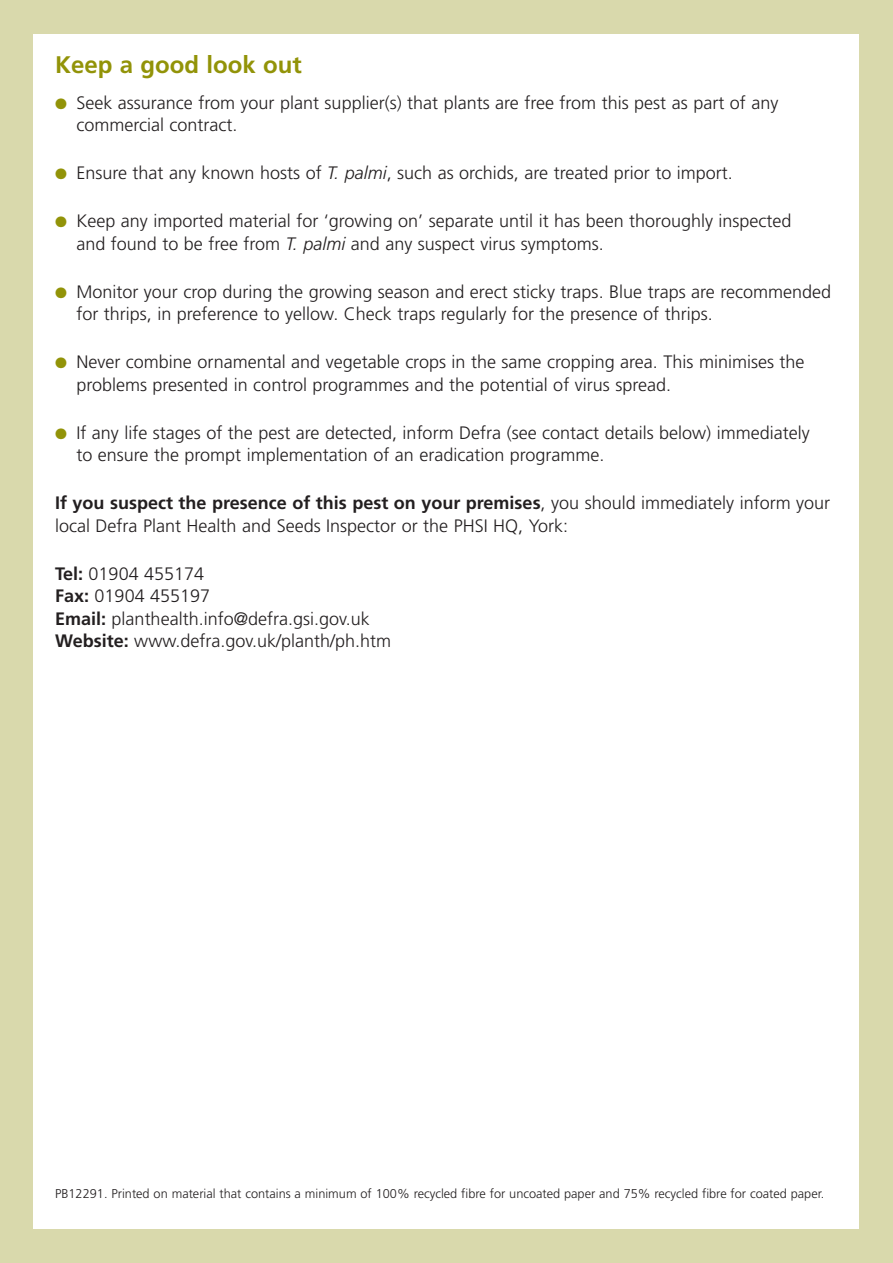
<style>
.page{position:relative;width:893px;height:1263px;background:#fff}
.page>*{position:absolute;margin:0;border:0;box-sizing:border-box;transform-origin:0 0}
.t1{font:700 24px "Frutiger";color:#929308}
.t2{font:300 18px/22.5px "Frutiger";color:#231f20}
.t3{font:300 12.75px "Frutiger";color:#231f20}
.s1{color:#929308}
.s2{font-style:italic}
.s3{font-weight:700}
</style>
<div class="page">
<div style="left:0;top:0;width:892px;height:1263px;background:#d9d9ac"></div>
<div style="left:34px;top:34px;width:825px;height:1195px;background:#fff"></div>
<h1 class="t1" style="left:55px;top:55px;width:248px">Keep a good look out</h1>
<p class="t2" style="left:76px;top:93px;width:703px;text-indent:-21px"><span class="s1">●</span> Seek assurance from your plant supplier(s) that plants are free from this pest as part of any commercial contract.</p>
<p class="t2" style="left:55px;top:163px;width:679px"><span class="s1">●</span> Ensure that any known hosts of <span class="s2">T. palmi</span>, such as orchids, are treated prior to import.</p>
<p class="t2" style="left:76px;top:211px;width:716px;text-indent:-21px"><span class="s1">●</span> Keep any imported material for ‘growing on’ separate until it has been thoroughly inspected and found to be free from <span class="s2">T. palmi</span> and any suspect virus symptoms.</p>
<p class="t2" style="left:76px;top:282px;width:756px;text-indent:-21px"><span class="s1">●</span> Monitor your crop during the growing season and erect sticky traps. Blue traps are recommended for thrips, in preference to yellow. Check traps regularly for the presence of thrips.</p>
<p class="t2" style="left:76px;top:352px;width:729px;text-indent:-21px"><span class="s1">●</span> Never combine ornamental and vegetable crops in the same cropping area. This minimises the problems presented in control programmes and the potential of virus spread.</p>
<p class="t2" style="left:76px;top:423px;width:735px;text-indent:-21px"><span class="s1">●</span> If any life stages of the pest are detected, inform Defra (see contact details below) immediately to ensure the prompt implementation of an eradication programme.</p>
<p class="t2" style="left:55px;top:493px;width:776px"><span class="s3">If you suspect the presence of this pest on your premises</span>, you should immediately inform your local Defra Plant Health and Seeds Inspector or the PHSI HQ, York:</p>
<p class="t2" style="left:55px;top:564px;width:337px"><span class="s3">Tel:</span> 01904 455174<br><span class="s3">Fax:</span> 01904 455197<br><span class="s3">Email:</span> planthealth.info@defra.gsi.gov.uk<br><span class="s3">Website:</span> www.defra.gov.uk/planth/ph.htm</p>
<p class="t3" style="left:55px;top:1189px;width:770px">PB12291. Printed on material that contains a minimum of 100% recycled fibre for uncoated paper and 75% recycled fibre for coated paper.</p>
</div>
